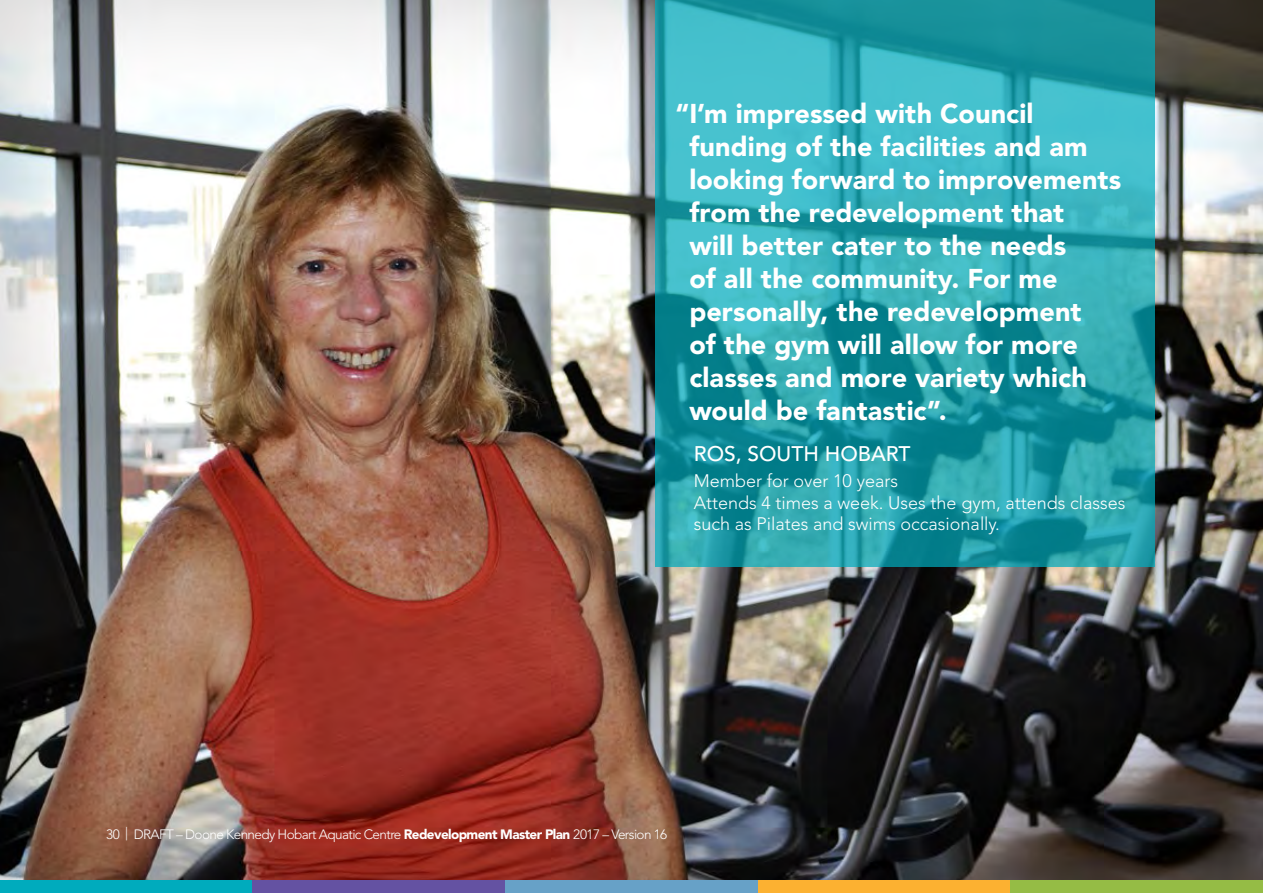
<style>
.page{position:relative;width:1263px;height:893px;background:#fff}
.page>*{position:absolute;margin:0;border:0;box-sizing:border-box;transform-origin:0 0}
.t1{font:900 27px/33px "Avenir LT Std";letter-spacing:.005em;color:#fff}
.t2{font:500 21px "Avenir LT Std";color:#fff}
.t3{font:300 18px/21.6px "Avenir LT Std";color:#fff}
.t4{font:300 13.5px "Avenir LT Std";letter-spacing:-.045em;color:#fff}
.s1{font-weight:900}
</style>
<div class="page">
<img style="left:0;top:0;width:1263px;height:880px">
<svg style="left:655px;top:0;width:499px;height:567px;background:#2aa4af"></svg>
<div style="left:0;top:880px;width:253px;height:13px;background:#00abbd"></div>
<div style="left:505px;top:880px;width:253px;height:13px;background:#67a1c7"></div>
<div style="left:253px;top:880px;width:252px;height:13px;background:#6452a2"></div>
<div style="left:758px;top:880px;width:252px;height:13px;background:#fcb131"></div>
<div style="left:1010px;top:880px;width:253px;height:13px;background:#95bc45"></div>
<p class="t1" style="left:689px;top:97px;width:434px;text-indent:-14px">“I’m impressed with Council funding of the facilities and am looking forward to improvements from the redevelopment that<br>will better cater to the needs<br>of all the community. For me personally, the redevelopment<br>of the gym will allow for more classes and more variety which would be fantastic”.</p>
<p class="t2" style="left:694px;top:442px;width:218px">ROS, SOUTH HOBART</p>
<p class="t3" style="left:694px;top:470px;width:433px">Member for over 10 years<br>Attends 4 times a week. Uses the gym, attends classes such as Pilates and swims occasionally.</p>
<p class="t4" style="left:106px;top:826px;width:562px">30 | DRAFT – Doone Kennedy Hobart Aquatic Centre <span class="s1">Redevelopment Master Plan</span> 2017 – Version 16</p>
</div>
